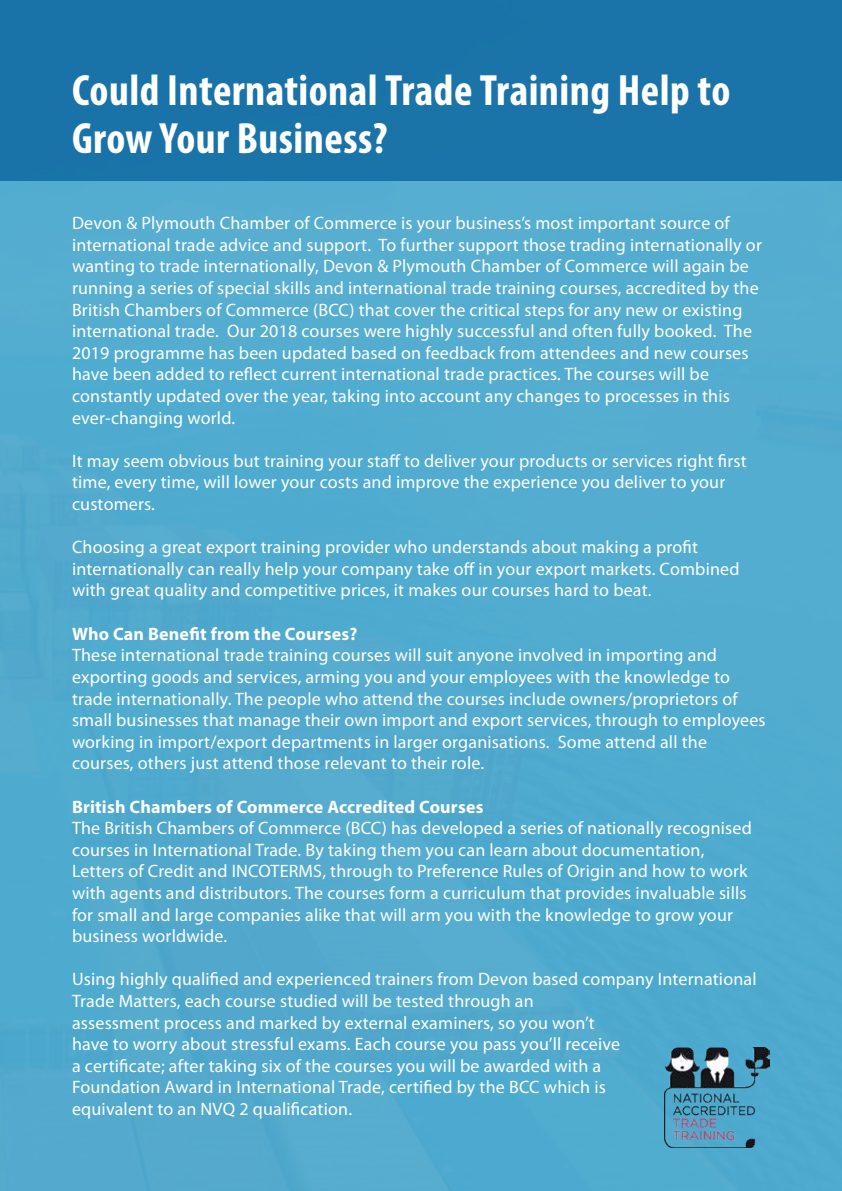
<style>
.page{position:relative;width:842px;height:1191px;background:#fff}
.page>*{position:absolute;margin:0;border:0;box-sizing:border-box;transform-origin:0 0}
.t1{font:700 condensed 44px/48px "Myriad Pro";letter-spacing:.01em;color:#fff}
.t2{font:18px/21.6px "Myriad Pro";letter-spacing:.01em;color:#fff}
.t3{font:700 18px "Myriad Pro";letter-spacing:.01em;color:#fff}
</style>
<div class="page">
<div style="left:0;top:180px;width:842px;height:1011px;background:#52accf"></div>
<div style="left:0;top:0;width:842px;height:180px;background:#1a74a8"></div>
<img style="left:664px;top:1047px;width:106px;height:100px">
<h1 class="t1" style="left:72px;top:70px;width:660px">Could International Trade Training Help to<br>Grow Your Business?</h1>
<p class="t2" style="left:72px;top:214px;width:691px">Devon &amp; Plymouth Chamber of Commerce is your business’s most important source of international trade advice and support. To further support those trading internationally or wanting to trade internationally, Devon &amp; Plymouth Chamber of Commerce will again be running a series of special skills and international trade training courses, accredited by the British Chambers of Commerce (BCC) that cover the critical steps for any new or existing international trade. Our 2018 courses were highly successful and often fully booked. The 2019 programme has been updated based on feedback from attendees and new courses have been added to reflect current international trade practices. The courses will be constantly updated over the year, taking into account any changes to processes in this ever-changing world.</p>
<p class="t2" style="left:72px;top:451px;width:676px">It may seem obvious but training your staff to deliver your products or services right first time, every time, will lower your costs and improve the experience you deliver to your customers.</p>
<p class="t2" style="left:72px;top:538px;width:669px">Choosing a great export training provider who understands about making a profit internationally can really help your company take off in your export markets. Combined with great quality and competitive prices, it makes our courses hard to beat.</p>
<p class="t3" style="left:72px;top:626px;width:287px">Who Can Benefit from the Courses?</p>
<p class="t2" style="left:72px;top:646px;width:695px">These international trade training courses will suit anyone involved in importing and exporting goods and services, arming you and your employees with the knowledge to trade internationally. The people who attend the courses include owners/proprietors of small businesses that manage their own import and export services, through to employees working in import/export departments in larger organisations. Some attend all the courses, others just attend those relevant to their role.</p>
<p class="t3" style="left:72px;top:799px;width:413px">British Chambers of Commerce Accredited Courses</p>
<p class="t2" style="left:72px;top:819px;width:681px">The British Chambers of Commerce (BCC) has developed a series of nationally recognised courses in International Trade. By taking them you can learn about documentation, Letters of Credit and INCOTERMS, through to Preference Rules of Origin and how to work with agents and distributors. The courses form a curriculum that provides invaluable sills for small and large companies alike that will arm you with the knowledge to grow your business worldwide.</p>
<p class="t2" style="left:72px;top:970px;width:686px">Using highly qualified and experienced trainers from Devon based company International Trade Matters, each course studied will be tested through an<br>assessment process and marked by external examiners, so you won’t<br>have to worry about stressful exams. Each course you pass you’ll receive<br>a certificate; after taking six of the courses you will be awarded with a<br>Foundation Award in International Trade, certified by the BCC which is<br>equivalent to an NVQ 2 qualification.</p>
</div>
